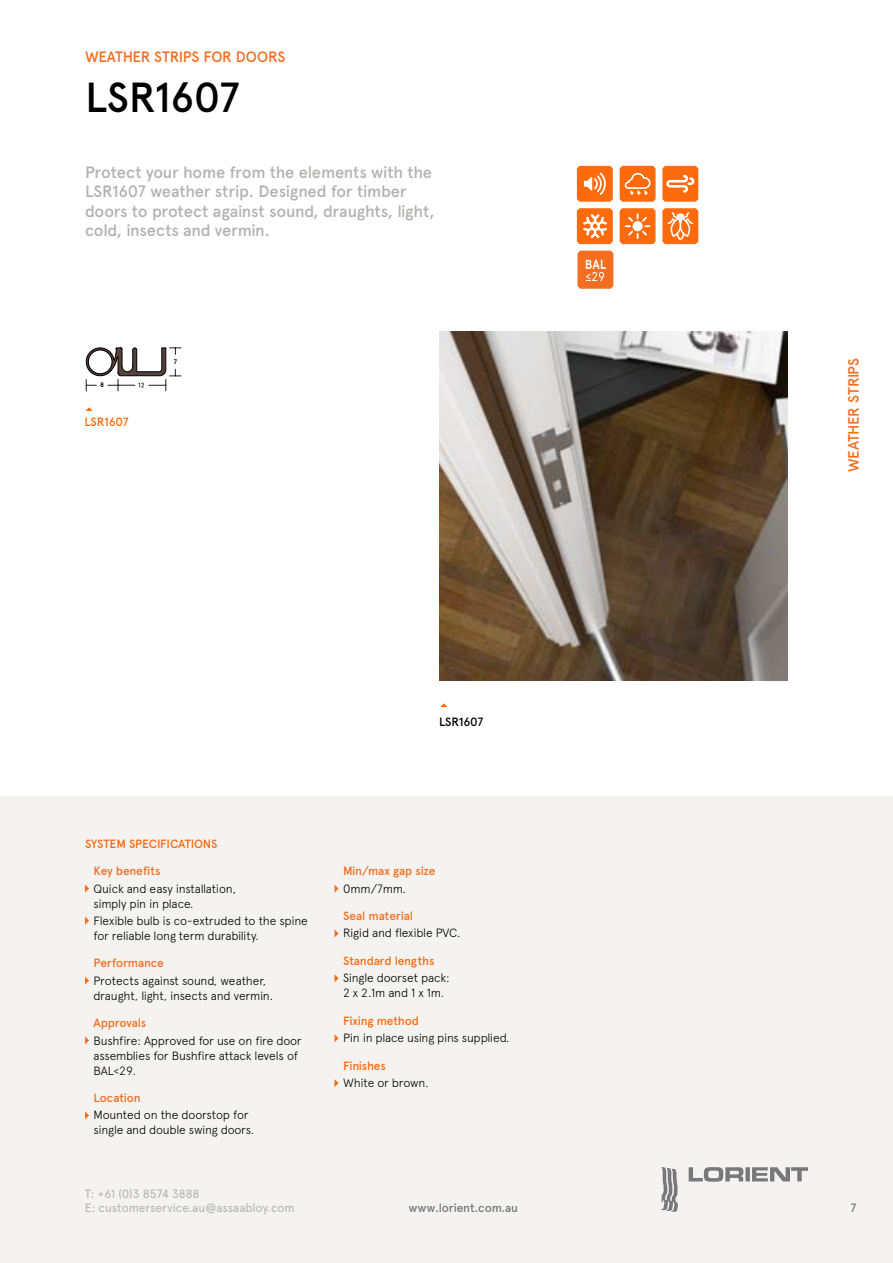
<style>
.page{position:relative;width:893px;height:1263px;background:#fff}
.page>*{position:absolute;margin:0;border:0;box-sizing:border-box;transform-origin:0 0}
.t1{font:500 42px "Apercu Pro";letter-spacing:-.015em;color:#000}
.t2{font:500 16.5px/19.5px "Apercu Pro";letter-spacing:-.015em;color:#b3b2b1}
.t3{font:500 15px "Apercu Pro";letter-spacing:-.02em;color:#f36e21}
.t4{font:300 12px/15px "Apercu Pro";letter-spacing:-.015em;color:#000}
.t5{font:500 12px "Apercu Pro";letter-spacing:-.01em;color:#f36e21}
.t6{font:500 12px "Apercu Pro";letter-spacing:-.015em;color:#ff6b0c}
.t7{font:12px/14.4px "Apercu Pro";letter-spacing:-.01em;color:#b3b2b1}
.t8{font:500 12px "Apercu Pro";letter-spacing:-.015em;color:#78777a}
.t9{font:500 12px "Apercu Pro";letter-spacing:-.015em;color:#000}
.t10{font:700 6.75px "Apercu Pro";color:#000}
</style>
<div class="page">
<div style="left:0;top:797px;width:893px;height:466px;background:#f4f3f2"></div>
<svg style="left:85px;top:884px;width:4px;height:8px"></svg>
<svg style="left:85px;top:917px;width:4px;height:8px"></svg>
<svg style="left:85px;top:976px;width:4px;height:8px"></svg>
<svg style="left:85px;top:1036px;width:4px;height:8px"></svg>
<svg style="left:85px;top:1111px;width:4px;height:8px"></svg>
<svg style="left:334px;top:884px;width:5px;height:8px"></svg>
<svg style="left:334px;top:929px;width:5px;height:8px"></svg>
<svg style="left:334px;top:974px;width:5px;height:8px"></svg>
<svg style="left:334px;top:1034px;width:5px;height:8px"></svg>
<svg style="left:334px;top:1079px;width:5px;height:8px"></svg>
<svg style="left:86px;top:407px;width:7px;height:4px"></svg>
<svg style="left:577px;top:166px;width:36px;height:36px"></svg>
<svg style="left:620px;top:208px;width:36px;height:36px"></svg>
<svg style="left:662px;top:166px;width:36px;height:36px"></svg>
<svg style="left:620px;top:166px;width:36px;height:36px"></svg>
<svg style="left:85px;top:347px;width:96px;height:44px"></svg>
<div style="left:88px;top:350px;width:24px;height:24px;background:#fff;border-radius:50%"></div>
<div style="left:88px;top:350px;width:24px;height:24px;border:1px solid #000;border-radius:50%"></div>
<svg style="left:577px;top:208px;width:36px;height:36px"></svg>
<svg style="left:662px;top:208px;width:36px;height:36px"></svg>
<img style="left:439px;top:332px;width:349px;height:349px">
<svg style="left:440px;top:703px;width:7px;height:4px"></svg>
<svg style="left:577px;top:251px;width:36px;height:38px"></svg>
<svg style="left:660px;top:1167px;width:18px;height:45px"></svg>
<svg style="left:689px;top:1167px;width:119px;height:14px"></svg>
<p class="t3" style="left:85px;top:45px;width:202px">WEATHER STRIPS FOR DOORS</p>
<h1 class="t1" style="left:85px;top:66px;width:156px">LSR1607</h1>
<h2 class="t2" style="left:85px;top:161px;width:351px">Protect your home from the elements with the LSR1607 weather strip. Designed for timber doors to protect against sound, draughts, light, cold, insects and vermin.</h2>
<p class="t10" style="left:100px;top:380px;width:5px">8</p>
<p class="t6" style="left:84px;top:412px;width:46px">LSR1607</p>
<p class="t10" style="left:174px;top:357px;width:5px">7</p>
<p class="t9" style="left:439px;top:713px;width:46px">LSR1607</p>
<p class="t6" style="left:85px;top:834px;width:134px">SYSTEM SPECIFICATIONS</p>
<p class="t5" style="left:94px;top:862px;width:68px">Key benefits</p>
<p class="t4" style="left:94px;top:880px;width:144px">Quick and easy installation, simply pin in place.</p>
<p class="t4" style="left:94px;top:912px;width:216px">Flexible bulb is co-extruded to the spine for reliable long term durability.</p>
<p class="t5" style="left:94px;top:954px;width:72px">Performance</p>
<p class="t4" style="left:94px;top:972px;width:181px">Protects against sound, weather, draught, light, insects and vermin.</p>
<p class="t5" style="left:94px;top:1014px;width:54px">Approvals</p>
<p class="t4" style="left:94px;top:1032px;width:210px">Bushfire: Approved for use on fire door assemblies for Bushfire attack levels of<br>BAL&lt;29.</p>
<p class="t5" style="left:94px;top:1089px;width:49px">Location</p>
<p class="t4" style="left:94px;top:1106px;width:162px">Mounted on the doorstop for single and double swing doors.</p>
<p class="t5" style="left:343px;top:862px;width:94px">Min/max gap size</p>
<p class="t4" style="left:343px;top:880px;width:64px">0mm/7mm.</p>
<p class="t5" style="left:343px;top:907px;width:72px">Seal material</p>
<p class="t4" style="left:343px;top:925px;width:119px">Rigid and flexible PVC.</p>
<p class="t6" style="left:343px;top:952px;width:93px">Standard lengths</p>
<p class="t4" style="left:343px;top:969px;width:108px">Single doorset pack:<br>2 x 2.1m and 1 x 1m.</p>
<p class="t6" style="left:343px;top:1012px;width:78px">Fixing method</p>
<p class="t4" style="left:343px;top:1029px;width:168px">Pin in place using pins supplied.</p>
<p class="t6" style="left:343px;top:1057px;width:45px">Finishes</p>
<p class="t4" style="left:343px;top:1074px;width:87px">White or brown.</p>
<p class="t3" style="left:842px;top:472px;width:116px;rotate:-90deg">WEATHER STRIPS</p>
<p class="t7" style="left:85px;top:1185px;width:211px">T: +61 (0)3 8574 3888<br>E: customerservice.au@assaabloy.com</p>
<p class="t8" style="left:408px;top:1199px;width:111px">www.lorient.com.au</p>
<p class="t8" style="left:850px;top:1199px;width:7px">7</p>
</div>
